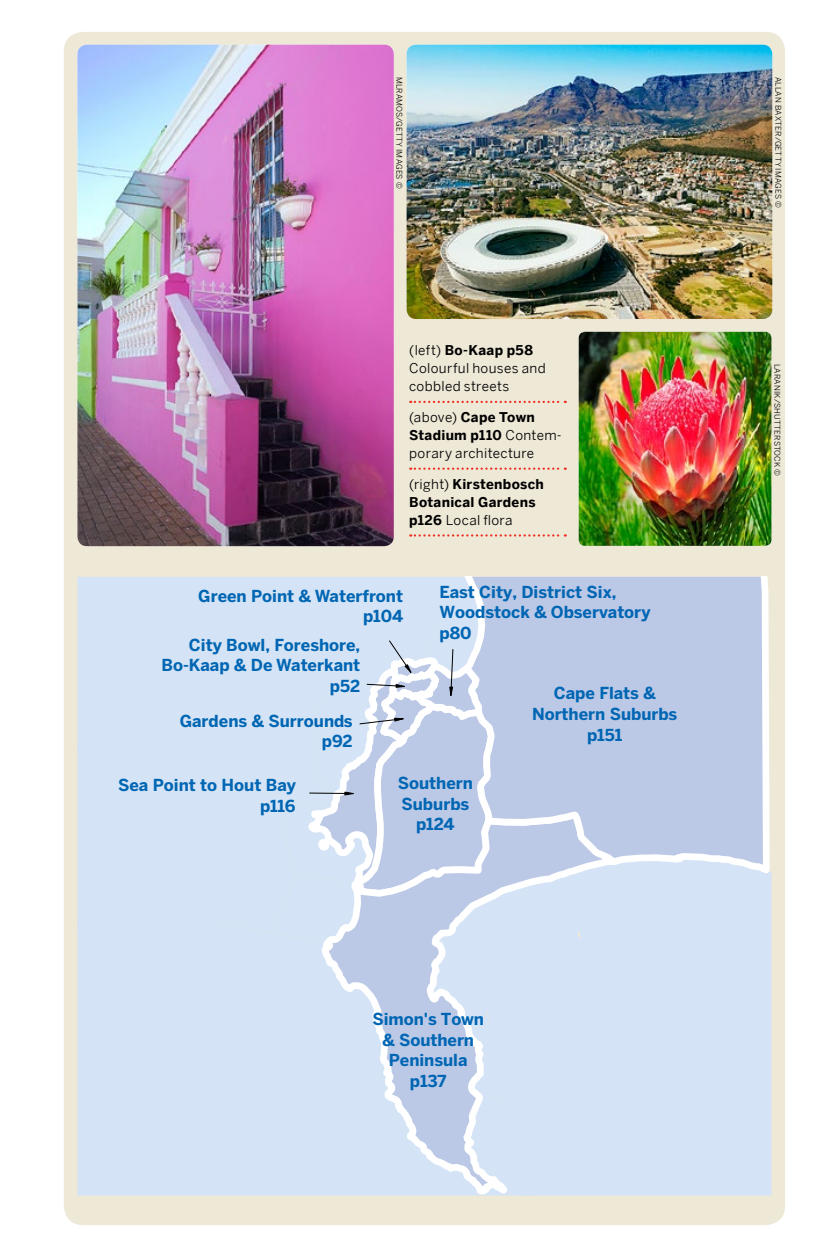
<style>
.page{position:relative;width:817px;height:1257px;background:#fff}
.page>*{position:absolute;margin:0;border:0;box-sizing:border-box;transform-origin:0 0}
.t1{font:700 16.43px/20.7px "LP Benton Sans";color:#0066b3;text-align:right}
.t2{font:13.5px/18px "LP Benton Sans";letter-spacing:.025em;color:#000}
.t3{font:700 13.5px/18px "LP Benton Sans";letter-spacing:.02em;color:#000}
.Credit{font:7.88px "LP Benton Sans";letter-spacing:.025em;color:#000}
.s1{font-weight:700}
.s2{font-weight:400}
</style>
<div class="page">
<div style="left:64px;top:32px;width:720px;height:1193px;background:#eee8d7;border-radius:19px"></div>
<div style="left:620px;top:880px;width:151px;height:315px;background:#d4e3f5"></div>
<div style="left:77px;top:943px;width:241px;height:252px;background:#d4e3f5"></div>
<div style="left:77px;top:577px;width:376px;height:10px;background:#d4e3f5"></div>
<svg style="left:318px;top:880px;width:302px;height:315px;background:#d1dff2"></svg>
<svg style="left:453px;top:577px;width:318px;height:303px;background:#c0cde8"></svg>
<svg style="left:77px;top:587px;width:450px;height:356px;background:#d0def1"></svg>
<img style="left:77px;top:45px;width:317px;height:501px">
<img style="left:578px;top:332px;width:193px;height:214px">
<img style="left:406px;top:45px;width:366px;height:274px">
<svg style="left:410px;top:401px;width:155px;height:2px"></svg>
<svg style="left:410px;top:467px;width:155px;height:3px"></svg>
<svg style="left:410px;top:534px;width:155px;height:2px"></svg>
<p class="Credit" style="left:404px;top:77px;width:113px;rotate:90deg">MLRAMOS/GETTY IMAGES ©</p>
<p class="Credit" style="left:783px;top:77px;width:132px;rotate:90deg">ALLAN BAXTER/GETTY IMAGES ©</p>
<p class="t2" style="left:409px;top:341px;width:138px">(left) <span class="s1">Bo-Kaap p58<br></span>Colourful houses and cobbled streets</p>
<p class="t2" style="left:409px;top:408px;width:154px">(above) <span class="s1">Cape Town<br>Stadium p110</span> Contem&shy;porary architecture</p>
<p class="t3" style="left:409px;top:475px;width:136px"><span class="s2">(right)</span> Kirstenbosch<br>Botanical Gardens p126 <span class="s2">Local flora</span></p>
<p class="t1" style="left:198px;top:585px;width:206px">Green Point &amp; Waterfront p104</p>
<p class="t1" style="left:161px;top:634px;width:200px">City Bowl, Foreshore,<br>Bo-Kaap &amp; De Waterkant p52</p>
<p class="t1" style="left:180px;top:710px;width:174px">Gardens &amp; Surrounds p92</p>
<p class="t1" style="left:439px;top:581px;width:212px;text-align:left">East City, District Six,<br>Woodstock &amp; Observatory p80</p>
<p class="t1" style="left:532px;top:683px;width:147px;text-align:center">Cape Flats &amp;<br>Northern Suburbs p151</p>
<p class="t1" style="left:118px;top:774px;width:179px">Sea Point to Hout Bay p116</p>
<p class="t1" style="left:397px;top:772px;width:77px;text-align:center">Southern<br>Suburbs p124</p>
<p class="t1" style="left:372px;top:1008px;width:113px;text-align:center">Simon's Town &amp; Southern<br>Peninsula p137</p>
<p class="Credit" style="left:782px;top:364px;width:114px;rotate:90deg">LARANIK/SHUTTERSTOCK ©</p>
</div>
